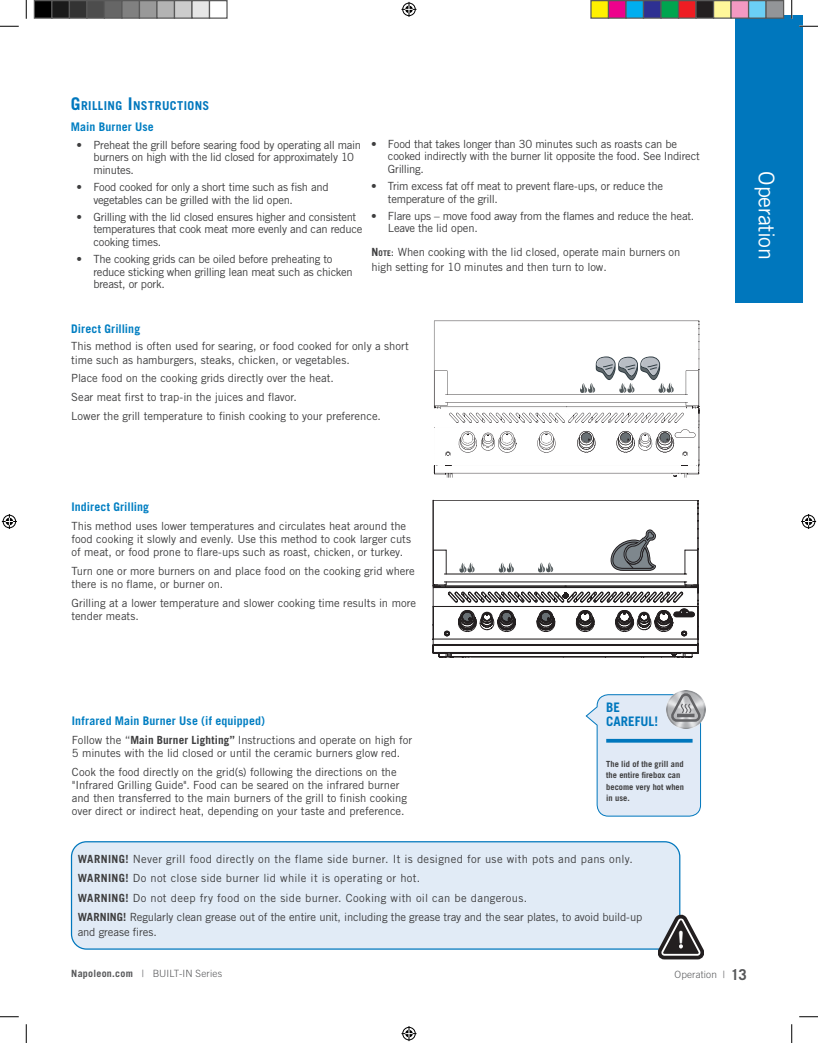
<style>
.page{position:relative;width:818px;height:1043px;background:#fff}
.page>*{position:absolute;margin:0;border:0;box-sizing:border-box;transform-origin:0 0}
.t1{font:700 28.38px "Courier New";color:#fff;scale:.78 1}
.t2{font:21.62px "Trade Gothic LT Std";letter-spacing:-.015em;color:#fff}
.Buble_Tip_Title_with{font:700 13.12px/14px "Trade Gothic LT Std";color:#0077bd}
.H2_Title{font:700 12.25px "Trade Gothic LT Std";letter-spacing:.035em;color:#0077bd}
.H3_Title{font:700 11.88px "Trade Gothic LT Std";letter-spacing:.01em;color:#007ec2}
.Text__Bullets{font:700 11.88px "Trade Gothic LT Std";letter-spacing:.005em;color:#007ec2}
.Text{font:11.25px/12.5px "Trade Gothic LT Std";letter-spacing:-.01em;color:#3e3e3f}
.Text__Warning{font:11.25px "Trade Gothic LT Std";letter-spacing:.02em;color:#3e3e3f}
.Text__Warning-2{font:11.25px/15px "Trade Gothic LT Std";letter-spacing:-.015em;color:#3e3e3f}
.t3{font:300 10px "Trade Gothic LT Std";letter-spacing:.015em;color:#57585a}
.Text__Bubble_Tip{font:700 8.5px/11.2px "Trade Gothic LT Std";color:#3e3e3f}
.s1{font-size:17.5px}
.s2{font-weight:700}
.s3{font-weight:700;font-size:7.88px}
.s4{font-style:inherit}
.s5{font-weight:700;font-size:15px}
</style>
<div class="page">
<div style="left:71px;top:841px;width:608px;height:108px;background:#e1ebf6;border-radius:15px"></div>
<div style="left:71px;top:841px;width:609px;height:108px;border:1px solid #0077bd;border-radius:15px"></div>
<svg style="left:658px;top:913px;width:45px;height:47px"></svg>
<img style="left:701px;top:697px;width:4px;height:32px">
<svg style="left:667px;top:691px;width:37px;height:36px"></svg>
<svg style="left:585px;top:690px;width:116px;height:127px"></svg>
<svg style="left:434px;top:321px;width:265px;height:156px"></svg>
<svg style="left:433px;top:500px;width:265px;height:156px"></svg>
<div style="left:735px;top:15px;width:67px;height:288px;background:#0077bd"></div>
<svg style="left:0;top:25px;width:19px;height:2px"></svg>
<svg style="left:799px;top:25px;width:19px;height:2px"></svg>
<svg style="left:0;top:1016px;width:19px;height:1px"></svg>
<svg style="left:799px;top:1016px;width:19px;height:1px"></svg>
<svg style="left:25px;top:0;width:2px;height:19px"></svg>
<svg style="left:25px;top:1024px;width:2px;height:18px"></svg>
<svg style="left:790px;top:0;width:2px;height:19px"></svg>
<svg style="left:791px;top:1024px;width:1px;height:18px"></svg>
<svg style="left:401px;top:2px;width:15px;height:15px"></svg>
<svg style="left:401px;top:1026px;width:15px;height:15px"></svg>
<svg style="left:2px;top:514px;width:15px;height:15px"></svg>
<svg style="left:801px;top:514px;width:15px;height:15px"></svg>
<div style="left:34px;top:1px;width:18px;height:17px;background:#000"></div>
<div style="left:34px;top:0;width:18px;height:19px;border:1px solid #595959"></div>
<div style="left:52px;top:1px;width:17px;height:17px;background:#1a1a1a"></div>
<div style="left:51px;top:0;width:19px;height:19px;border:1px solid #595959"></div>
<div style="left:69px;top:1px;width:18px;height:17px;background:#333"></div>
<div style="left:69px;top:0;width:19px;height:19px;border:1px solid #595959"></div>
<div style="left:87px;top:1px;width:17px;height:17px;background:#4d4d4d"></div>
<div style="left:86px;top:0;width:19px;height:19px;border:1px solid #595959"></div>
<div style="left:104px;top:1px;width:18px;height:17px;background:#666"></div>
<div style="left:104px;top:0;width:18px;height:19px;border:1px solid #595959"></div>
<div style="left:122px;top:1px;width:17px;height:17px;background:#808080"></div>
<div style="left:121px;top:0;width:19px;height:19px;border:1px solid #595959"></div>
<div style="left:139px;top:1px;width:18px;height:17px;background:#999"></div>
<div style="left:139px;top:0;width:19px;height:19px;border:1px solid #595959"></div>
<div style="left:157px;top:1px;width:17px;height:17px;background:#b3b3b3"></div>
<div style="left:156px;top:0;width:19px;height:19px;border:1px solid #595959"></div>
<div style="left:174px;top:1px;width:18px;height:17px;background:#ccc"></div>
<div style="left:174px;top:0;width:18px;height:19px;border:1px solid #595959"></div>
<div style="left:192px;top:1px;width:17px;height:17px;background:#e6e6e6"></div>
<div style="left:191px;top:0;width:19px;height:19px;border:1px solid #595959"></div>
<div style="left:209px;top:0;width:19px;height:19px;border:1px solid #595959"></div>
<div style="left:591px;top:1px;width:17px;height:17px;background:#fff101"></div>
<div style="left:590px;top:0;width:19px;height:19px;border:1px solid #595959"></div>
<div style="left:608px;top:1px;width:18px;height:17px;background:#ed028c"></div>
<div style="left:608px;top:0;width:18px;height:19px;border:1px solid #595959"></div>
<div style="left:626px;top:1px;width:17px;height:17px;background:#00aeef"></div>
<div style="left:625px;top:0;width:19px;height:19px;border:1px solid #595959"></div>
<div style="left:643px;top:1px;width:18px;height:17px;background:#2e3092"></div>
<div style="left:642px;top:0;width:19px;height:19px;border:1px solid #595959"></div>
<div style="left:661px;top:1px;width:17px;height:17px;background:#00a54f"></div>
<div style="left:660px;top:0;width:19px;height:19px;border:1px solid #595959"></div>
<div style="left:678px;top:1px;width:18px;height:17px;background:#ee1d23"></div>
<div style="left:678px;top:0;width:18px;height:19px;border:1px solid #595959"></div>
<div style="left:696px;top:1px;width:17px;height:17px;background:#231f20"></div>
<div style="left:695px;top:0;width:19px;height:19px;border:1px solid #595959"></div>
<div style="left:713px;top:1px;width:18px;height:17px;background:#fff79a"></div>
<div style="left:712px;top:0;width:19px;height:19px;border:1px solid #595959"></div>
<div style="left:731px;top:1px;width:17px;height:17px;background:#f499c2"></div>
<div style="left:730px;top:0;width:19px;height:19px;border:1px solid #595959"></div>
<div style="left:748px;top:1px;width:18px;height:17px;background:#6bcff6"></div>
<div style="left:748px;top:0;width:18px;height:19px;border:1px solid #595959"></div>
<div style="left:766px;top:1px;width:17px;height:17px;background:#939598"></div>
<div style="left:765px;top:0;width:19px;height:19px;border:1px solid #595959"></div>
<p class="H2_Title" style="left:71px;top:98px;width:139px"><span class="s1">G</span>RILLING <span class="s1">I</span> NSTRUCTIONS</p>
<p class="H3_Title" style="left:71px;top:119px;width:84px">Main Burner Use</p>
<p class="Text" style="left:93px;top:138px;width:269px;text-indent:-17px">• Preheat the grill before searing food by operating all main burners on high with the lid closed for approximately 10 minutes.</p>
<p class="Text" style="left:93px;top:181px;width:237px;text-indent:-17px">• Food cooked for only a short time such as fish and vegetables can be grilled with the lid open.</p>
<p class="Text" style="left:93px;top:210px;width:270px;text-indent:-17px">• Grilling with the lid closed ensures higher and consistent temperatures that cook meat more evenly and can reduce cooking times.</p>
<p class="Text" style="left:93px;top:253px;width:261px;text-indent:-17px">• The cooking grids can be oiled before preheating to reduce sticking when grilling lean meat such as chicken breast, or pork.</p>
<p class="Text__Bullets" style="left:71px;top:321px;width:70px">Direct Grilling</p>
<p class="Text" style="left:71px;top:340px;width:339px;line-height:13.1px">This method is often used for searing, or food cooked for only a short time such as hamburgers, steaks, chicken, or vegetables.</p>
<p class="Text" style="left:71px;top:372px;width:264px">Place food on the cooking grids directly over the heat.</p>
<p class="Text" style="left:71px;top:391px;width:227px">Sear meat first to trap-in the juices and flavor.</p>
<p class="Text" style="left:71px;top:409px;width:311px">Lower the grill temperature to finish cooking to your preference.</p>
<p class="Text" style="left:388px;top:137px;width:313px;text-indent:-17px">• Food that takes longer than 30 minutes such as roasts can be cooked indirectly with the burner lit opposite the food. See Indirect<br>Grilling.</p>
<p class="Text" style="left:388px;top:180px;width:276px;text-indent:-17px">• Trim excess fat off meat to prevent flare-ups, or reduce the temperature of the grill.</p>
<p class="Text" style="left:388px;top:209px;width:308px;text-indent:-17px">• Flare ups – move food away from the flames and reduce the heat.<br>Leave the lid open.</p>
<p class="Text" style="left:371px;top:245px;width:310px;line-height:15px"><span class="s2">N</span><span class="s3">OTE</span><span class="s4">:</span> When cooking with the lid closed, operate main burners on high setting for 10 minutes and then turn to low.</p>
<p class="H3_Title" style="left:71px;top:499px;width:79px">Indirect Grilling</p>
<p class="Text" style="left:71px;top:519px;width:341px;line-height:13.1px">This method uses lower temperatures and circulates heat around the food cooking it slowly and evenly. Use this method to cook larger cuts of meat, or food prone to flare-ups such as roast, chicken, or turkey.</p>
<p class="Text" style="left:71px;top:564px;width:345px;line-height:13.1px">Turn one or more burners on and place food on the cooking grid where there is no flame, or burner on.</p>
<p class="Text" style="left:71px;top:596px;width:346px;line-height:13.1px">Grilling at a lower temperature and slower cooking time results in more tender meats.</p>
<p class="H3_Title" style="left:72px;top:713px;width:195px">Infrared Main Burner Use (if equipped)</p>
<p class="Text" style="left:72px;top:733px;width:342px;line-height:13.1px">Follow the “<span class="s2">Main Burner Lighting”</span> Instructions and operate on high for<br>5 minutes with the lid closed or until the ceramic burners glow red.</p>
<p class="Text" style="left:72px;top:765px;width:336px;line-height:13.1px">Cook the food directly on the grid(s) following the directions on the "Infrared Grilling Guide". Food can be seared on the infrared burner and then transferred to the main burners of the grill to finish cooking over direct or indirect heat, depending on your taste and preference.</p>
<p class="Buble_Tip_Title_with" style="left:606px;top:700px;width:53px">BE<br>CAREFUL!</p>
<p class="Text__Bubble_Tip" style="left:606px;top:758px;width:79px">The lid of the grill and the entire firebox can become very hot when in use.</p>
<p class="Text__Warning" style="left:78px;top:852px;width:556px"><span class="s2">WARNING!</span> Never grill food directly on the flame side burner. It is designed for use with pots and pans only.</p>
<p class="Text__Warning" style="left:78px;top:871px;width:344px"><span class="s2">WARNING!</span> Do not close side burner lid while it is operating or hot.</p>
<p class="Text__Warning" style="left:78px;top:890px;width:451px"><span class="s2">WARNING!</span> Do not deep fry food on the side burner. Cooking with oil can be dangerous.</p>
<p class="Text__Warning-2" style="left:78px;top:909px;width:566px"><span class="s2">WARNING!</span> Regularly clean grease out of the entire unit, including the grease tray and the sear plates, to avoid build-up and grease fires.</p>
<p class="t1" style="left:674px;top:921px;width:18px">!</p>
<h2 class="t2" style="left:768px;top:171px;width:90px;rotate:90deg">Operation</h2>
<h2 class="t2" style="left:779px;top:171px;width:90px;rotate:90deg">Operation</h2>
<p class="t3" style="left:71px;top:967px;width:152px"><span class="s2">Napoleon.com</span> | BUILT-IN Series</p>
<p class="t3" style="left:674px;top:969px;width:74px">Operation | <span class="s5">13</span></p>
</div>
